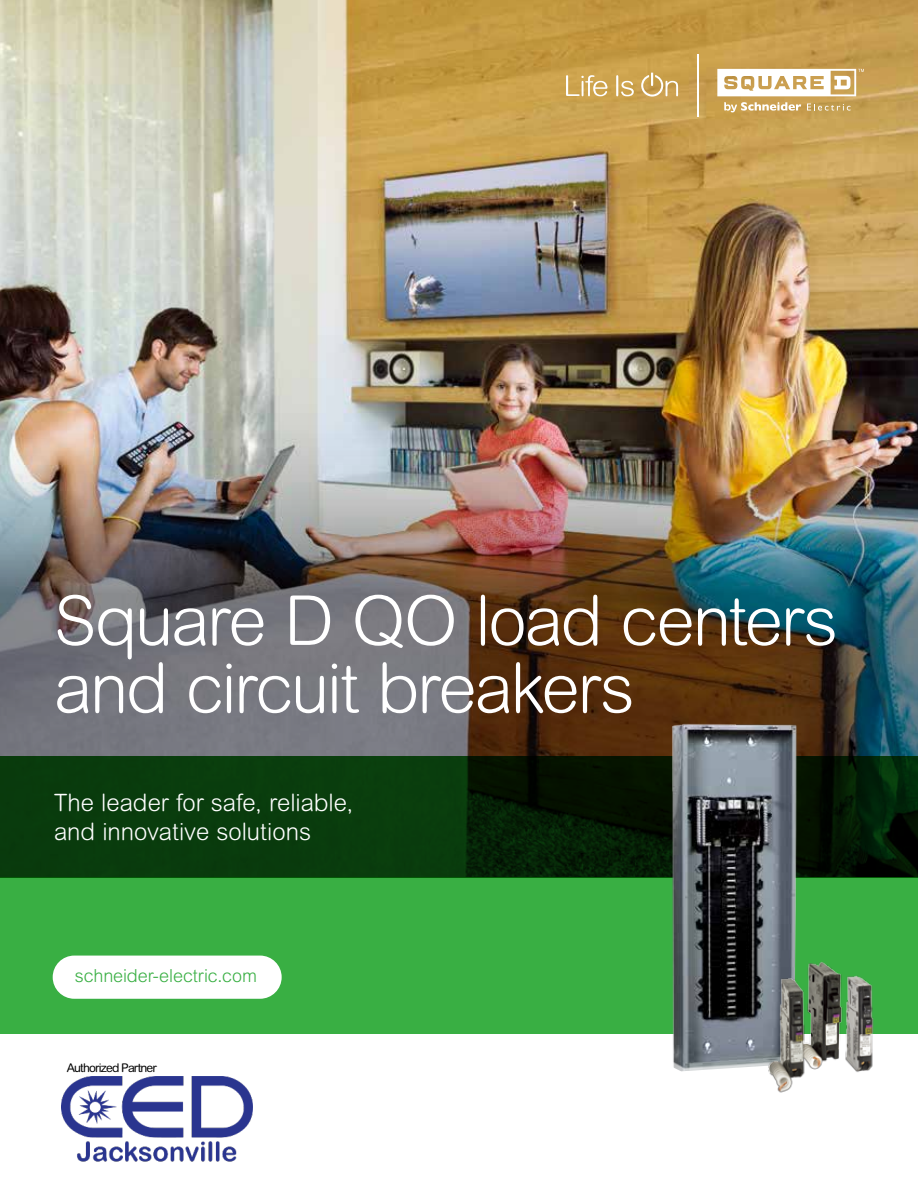
<style>
.page{position:relative;width:918px;height:1188px;background:#fff}
.page>*{position:absolute;margin:0;border:0;box-sizing:border-box;transform-origin:0 0}
.t1{font:300 69px/67.5px "Arial Rounded MT Std";letter-spacing:-.03em;color:#fff}
.t2{font:300 24px/28.5px "Arial Rounded MT Std";color:#fff}
.t3{font:300 18px "Arial MT Std";letter-spacing:-.005em;color:#39af43}
.t4{font:12px "Arial Rounded MT Std";letter-spacing:-.07em;color:#000}
</style>
<div class="page">
<img style="left:0;top:0;width:918px;height:405px">
<img style="left:0;top:405px;width:918px;height:351px">
<div style="left:0;top:877px;width:918px;height:157px;background:#39af43"></div>
<div style="left:53px;top:956px;width:229px;height:43px;background:#fff;border-radius:22px"></div>
<svg style="left:0;top:756px;width:918px;height:122px;background:#072d09"></svg>
<svg style="left:566px;top:75px;width:41px;height:21px"></svg>
<svg style="left:616px;top:75px;width:18px;height:21px"></svg>
<svg style="left:641px;top:73px;width:37px;height:24px"></svg>
<hr style="left:697px;top:54px;width:1px;height:63px;background:#fff">
<svg style="left:724px;top:102px;width:77px;height:10px"></svg>
<svg style="left:807px;top:104px;width:44px;height:7px"></svg>
<svg style="left:717px;top:69px;width:147px;height:27px"></svg>
<img style="left:670px;top:717px;width:128px;height:354px">
<img style="left:761px;top:960px;width:113px;height:133px">
<img style="left:62px;top:1077px;width:190px;height:85px">
<h1 class="t1" style="left:54px;top:587px;width:785px">Square D QO load centers and circuit breakers</h1>
<p class="t2" style="left:54px;top:789px;width:301px">The leader for safe, reliable, and innovative solutions</p>
<p class="t3" style="left:75px;top:966px;width:184px">schneider-electric.com</p>
<p class="t4" style="left:67px;top:1061px;width:92px">Authorized Partner</p>
</div>
